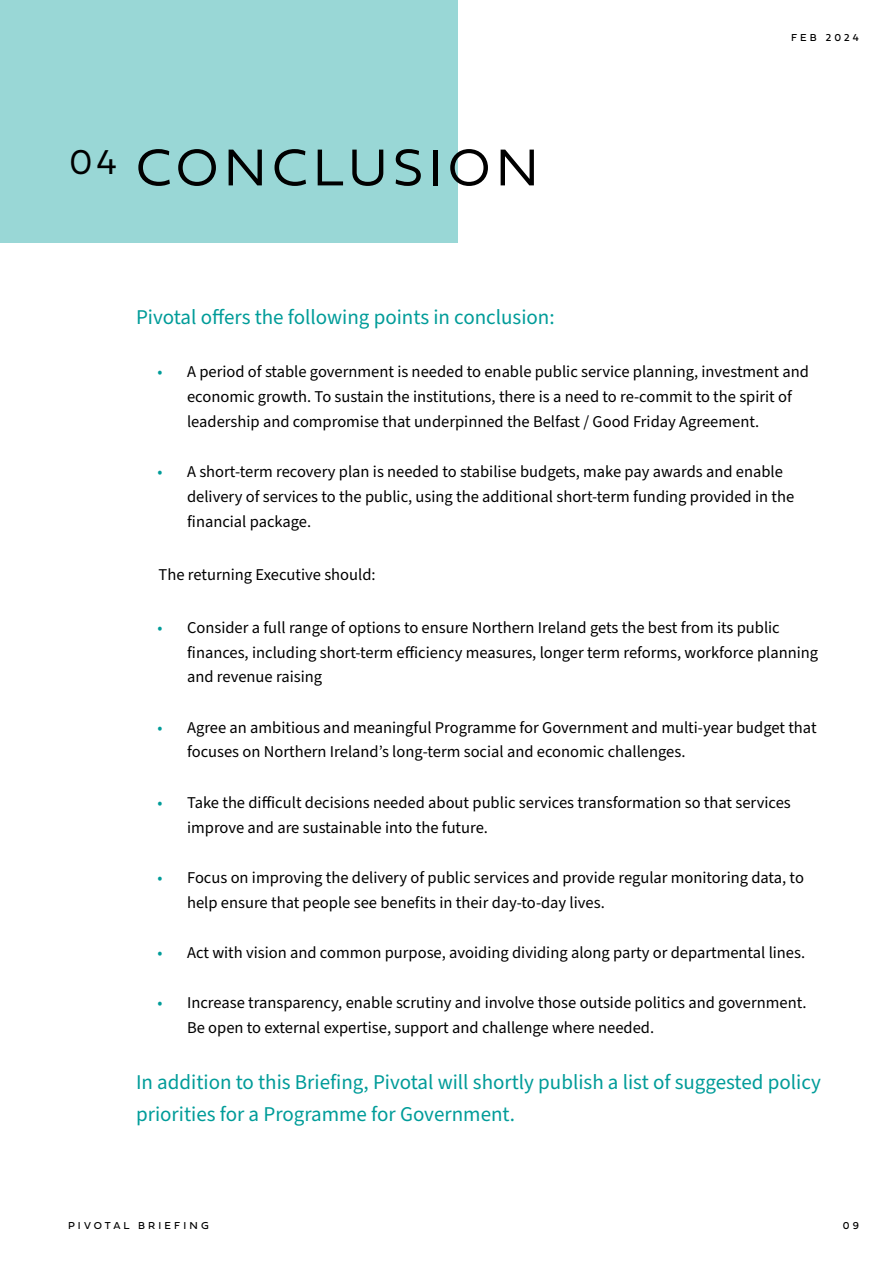
<style>
.page{position:relative;width:893px;height:1263px;background:#fff}
.page>*{position:absolute;margin:0;border:0;box-sizing:border-box;transform-origin:0 0}
.t1{font:54px "Fieldwork Geo Light";letter-spacing:.085em;color:#000}
.t2{font:21px/31.5px "Source Sans Pro";color:#009c99}
.t3{font:16.5px/24.8px "Source Sans Pro";color:#000}
.t4{font:10.5px "Fieldwork Geo Regular";letter-spacing:.3em;color:#000}
.s1{color:#009c99}
</style>
<div class="page">
<div style="left:0;top:0;width:458px;height:242px;background:#99d7d6"></div>
<h1 class="t1" style="left:69px;top:125px;width:471px"><sup>04</sup> CONCLUSION</h1>
<p class="t2" style="left:136px;top:302px;width:420px">Pivotal offers the following points in conclusion:</p>
<p class="t4" style="left:791px;top:29px;width:69px">FEB 2024</p>
<p class="t3" style="left:187px;top:360px;width:623px;text-indent:-30px"><span class="s1">•</span> A period of stable government is needed to enable public service planning, investment and economic growth. To sustain the institutions, there is a need to re-commit to the spirit of leadership and compromise that underpinned the Belfast / Good Friday Agreement.</p>
<p class="t3" style="left:187px;top:460px;width:609px;text-indent:-30px"><span class="s1">•</span> A short-term recovery plan is needed to stabilise budgets, make pay awards and enable delivery of services to the public, using the additional short-term funding provided in the financial package.</p>
<p class="t3" style="left:159px;top:562px;width:219px">The returning Executive should:</p>
<p class="t3" style="left:187px;top:616px;width:633px;text-indent:-30px"><span class="s1">•</span> Consider a full range of options to ensure Northern Ireland gets the best from its public finances, including short-term efficiency measures, longer term reforms, workforce planning and revenue raising</p>
<p class="t3" style="left:187px;top:715px;width:631px;text-indent:-30px"><span class="s1">•</span> Agree an ambitious and meaningful Programme for Government and multi-year budget that focuses on Northern Ireland’s long-term social and economic challenges.</p>
<p class="t3" style="left:187px;top:790px;width:605px;text-indent:-30px"><span class="s1">•</span> Take the difficult decisions needed about public services transformation so that services improve and are sustainable into the future.</p>
<p class="t3" style="left:187px;top:865px;width:618px;text-indent:-30px"><span class="s1">•</span> Focus on improving the delivery of public services and provide regular monitoring data, to help ensure that people see benefits in their day-to-day lives.</p>
<p class="t3" style="left:157px;top:940px;width:649px"><span class="s1">•</span> Act with vision and common purpose, avoiding dividing along party or departmental lines.</p>
<p class="t3" style="left:187px;top:991px;width:621px;text-indent:-30px"><span class="s1">•</span> Increase transparency, enable scrutiny and involve those outside politics and government.<br>Be open to external expertise, support and challenge where needed.</p>
<p class="t2" style="left:136px;top:1067px;width:686px">In addition to this Briefing, Pivotal will shortly publish a list of suggested policy priorities for a Programme for Government.</p>
<p class="t4" style="left:68px;top:1217px;width:142px">PIVOTAL BRIEFING</p>
<p class="t4" style="left:843px;top:1217px;width:18px">0 9</p>
</div>
